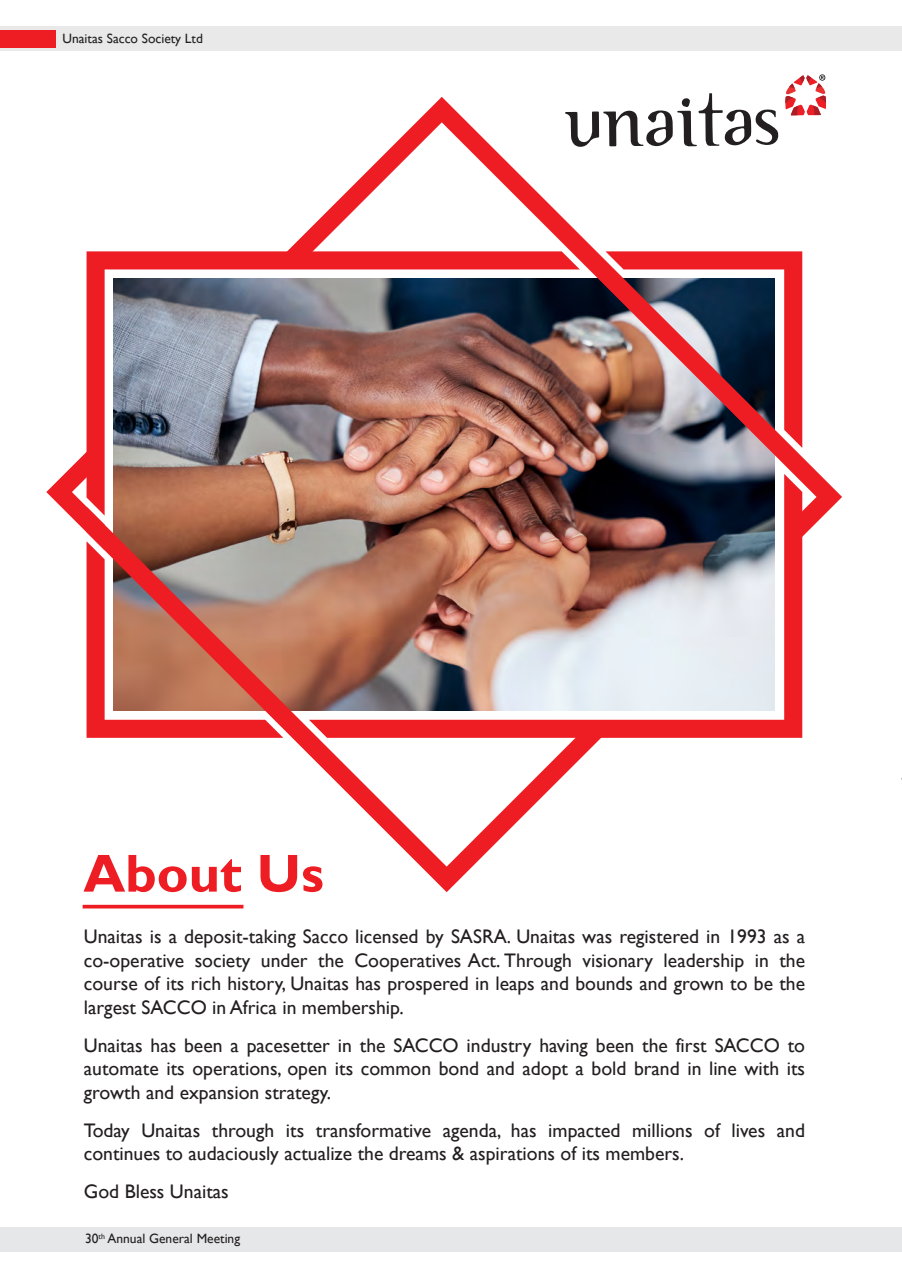
<style>
.page{position:relative;width:902px;height:1280px;background:#fff}
.page>*{position:absolute;margin:0;border:0;box-sizing:border-box;transform-origin:0 0}
.t1{font:700 53.7px "Gill Sans";color:#ee1d23}
.t2{font:19.65px/23.5px "Gill Sans";color:#231f20;text-align:justify}
.t3{font:13.5px "Gill Sans";color:#231f20}
</style>
<div class="page">
<div style="left:83px;top:905px;width:160px;height:3px;border:2px solid #ee1d23"></div>
<svg style="left:785px;top:74px;width:41px;height:23px"></svg>
<svg style="left:603px;top:537px;width:199px;height:201px;background:#d4aeb2"></svg>
<svg style="left:287px;top:97px;width:555px;height:440px"></svg>
<svg style="left:46px;top:449px;width:557px;height:443px"></svg>
<img style="left:86px;top:251px;width:494px;height:265px">
<svg style="left:86px;top:507px;width:197px;height:231px;background:#c56b5e"></svg>
<div style="left:0;top:1227px;width:901px;height:25px;background:#e6e7e9"></div>
<div style="left:0;top:26px;width:901px;height:25px;background:#e9e9e9"></div>
<div style="left:0;top:30px;width:55px;height:18px;background:#ee1d23"></div>
<p class="t3" style="left:63px;top:30px;width:142px">Unaitas Sacco Society Ltd</p>
<p class="t1" style="left:83px;top:841px;width:242px">About Us</p>
<p class="t2" style="left:84px;top:925px;width:722px">Unaitas is a deposit-taking Sacco licensed by SASRA. Unaitas was registered in 1993 as a co-operative society under the Cooperatives Act. Through visionary leadership in the course of its rich history, Unaitas has prospered in leaps and bounds and grown to be the largest SACCO in Africa in membership.</p>
<p class="t2" style="left:84px;top:1034px;width:722px">Unaitas has been a pacesetter in the SACCO industry having been the first SACCO to automate its operations, open its common bond and adopt a bold brand in line with its growth and expansion strategy.</p>
<p class="t2" style="left:84px;top:1119px;width:722px">Today Unaitas through its transformative agenda, has impacted millions of lives and continues to audaciously actualize the dreams &amp; aspirations of its members.</p>
<p class="t2" style="left:84px;top:1180px;width:146px">God Bless Unaitas</p>
<p class="t3" style="left:85px;top:1231px;width:156px">30<sup>th</sup> Annual General Meeting</p>
</div>
